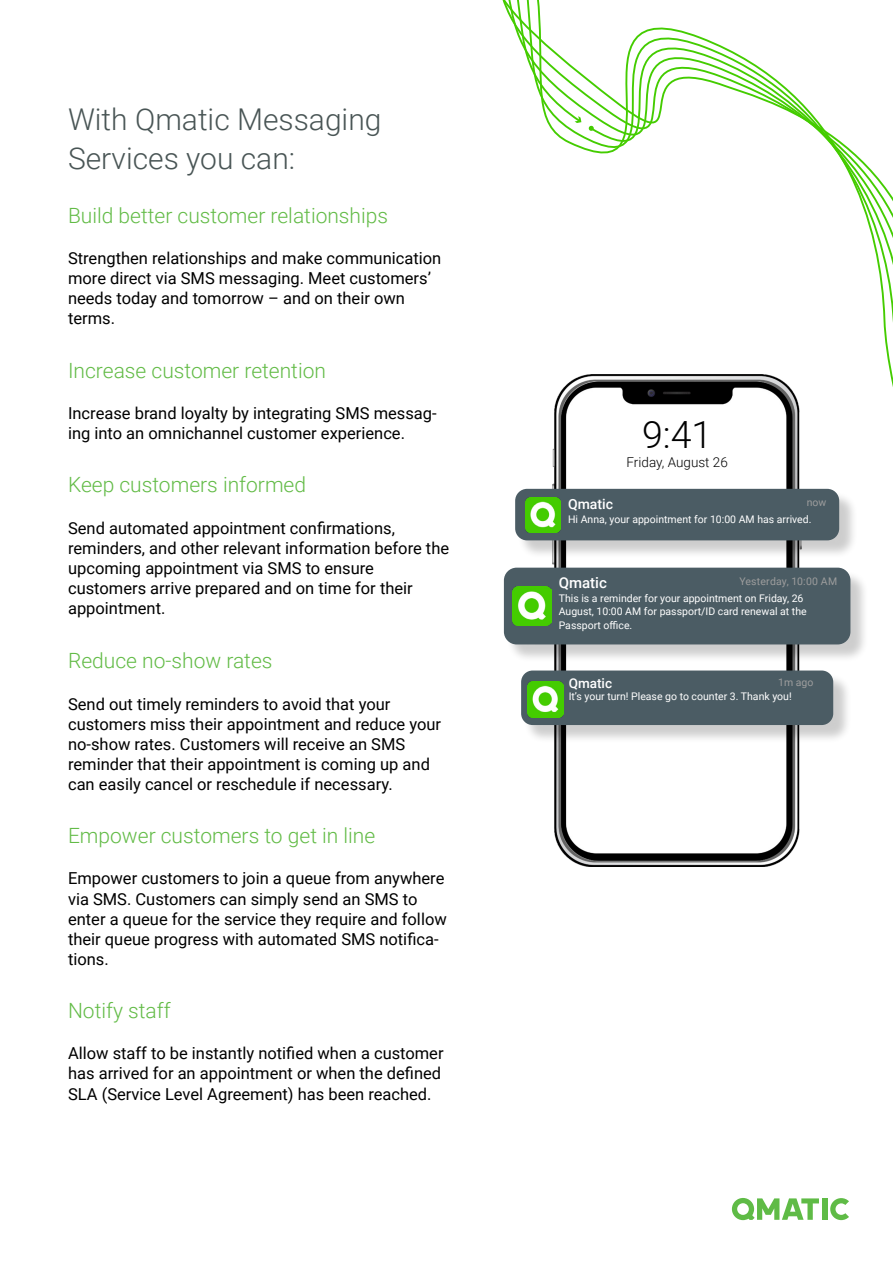
<style>
.page{position:relative;width:893px;height:1263px;background:#fff}
.page>*{position:absolute;margin:0;border:0;box-sizing:border-box;transform-origin:0 0}
.t1{font:300 37.5px "Roboto";color:#000}
.t2{font:300 30px/39px "Roboto";color:#495555}
.t3{font:300 21px "Roboto";color:#62bb46}
.t4{font:16.5px/20.1px "Roboto";color:#000}
.t5{font:500 15px "Roboto";color:#fff}
.t6{font:500 14.1px "Roboto";color:#fff}
.t7{font:300 13.5px "Roboto";color:#000}
.t8{font:500 13.5px "Roboto";color:#fff}
.t9{font:10.5px/13.5px "Roboto";color:#fff}
.t10{font:10.5px "Roboto";letter-spacing:.005em;color:#9d9d9d}
</style>
<div class="page">
<div style="left:822px;top:1198px;width:5px;height:22px;background:#5fbb46"></div>
<svg style="left:830px;top:1198px;width:19px;height:22px"></svg>
<svg style="left:732px;top:1198px;width:87px;height:22px"></svg>
<svg style="left:502px;top:0;width:391px;height:491px"></svg>
<img style="left:553px;top:374px;width:249px;height:492px">
<div style="left:506px;top:570px;width:363px;height:93px;background:#000;opacity:.2"></div>
<div style="left:504px;top:568px;width:346px;height:76px;background:#4b5c64;border-radius:13px"></div>
<div style="left:523px;top:673px;width:329px;height:71px;background:#000;opacity:.2"></div>
<div style="left:521px;top:670px;width:312px;height:55px;background:#4b5c64;border-radius:11px"></div>
<img style="left:512px;top:587px;width:40px;height:39px">
<img style="left:528px;top:682px;width:35px;height:35px">
<div style="left:517px;top:491px;width:341px;height:68px;background:#000;opacity:.2"></div>
<div style="left:515px;top:489px;width:324px;height:51px;background:#4b5c64;border-radius:12px"></div>
<img style="left:525px;top:497px;width:36px;height:36px">
<h2 class="t2" style="left:68px;top:98px;width:315px">With Qmatic Messaging<br>Services you can:</h2>
<p class="t3" style="left:68px;top:201px;width:322px">Build better customer relationships</p>
<p class="t4" style="left:68px;top:248px;width:375px">Strengthen relationships and make communication more direct via SMS messaging. Meet customers’ needs today and tomorrow – and on their own terms.</p>
<p class="t3" style="left:68px;top:355px;width:260px">Increase customer retention</p>
<p class="t4" style="left:68px;top:402px;width:370px">Increase brand loyalty by integrating SMS messag&shy;ing into an omnichannel customer experience.</p>
<p class="t3" style="left:68px;top:470px;width:240px">Keep customers informed</p>
<p class="t4" style="left:68px;top:517px;width:383px">Send automated appointment confirmations, reminders, and other relevant information before the upcoming appointment via SMS to ensure customers arrive prepared and on time for their appointment.</p>
<p class="t3" style="left:68px;top:646px;width:206px">Reduce no-show rates</p>
<p class="t4" style="left:68px;top:693px;width:375px">Send out timely reminders to avoid that your customers miss their appointment and reduce your no-show rates. Customers will receive an SMS reminder that their appointment is coming up and can easily cancel or reschedule if necessary.</p>
<p class="t3" style="left:68px;top:821px;width:309px">Empower customers to get in line</p>
<p class="t4" style="left:68px;top:868px;width:380px">Empower customers to join a queue from anywhere via SMS. Customers can simply send an SMS to enter a queue for the service they require and follow their queue progress with automated SMS notifica&shy;tions.</p>
<p class="t3" style="left:68px;top:996px;width:104px">Notify staff</p>
<p class="t4" style="left:68px;top:1043px;width:377px">Allow staff to be instantly notified when a customer has arrived for an appointment or when the defined<br>SLA (Service Level Agreement) has been reached.</p>
<h1 class="t1" style="left:642px;top:408px;width:72px">9:41</h1>
<p class="t7" style="left:626px;top:453px;width:103px">Friday, August 26</p>
<p class="t6" style="left:568px;top:494px;width:47px">Qmatic</p>
<p class="t9" style="left:568px;top:512px;width:245px">Hi Anna, your appointment for 10:00 AM has arrived.</p>
<p class="t10" style="left:807px;top:495px;width:21px">now</p>
<p class="t10" style="left:740px;top:574px;width:99px">Yesterday, 10:00 AM</p>
<p class="t5" style="left:559px;top:572px;width:50px">Qmatic</p>
<p class="t9" style="left:559px;top:591px;width:249px">This is a reminder for your appointment on Friday, 26<br>August, 10:00 AM for passport/ID card renewal at the<br>Passport office.</p>
<p class="t8" style="left:569px;top:674px;width:45px">Qmatic</p>
<p class="t9" style="left:569px;top:689px;width:225px">It’s your turn! Please go to counter 3. Thank you!</p>
<p class="t10" style="left:778px;top:675px;width:37px">1m ago</p>
</div>
